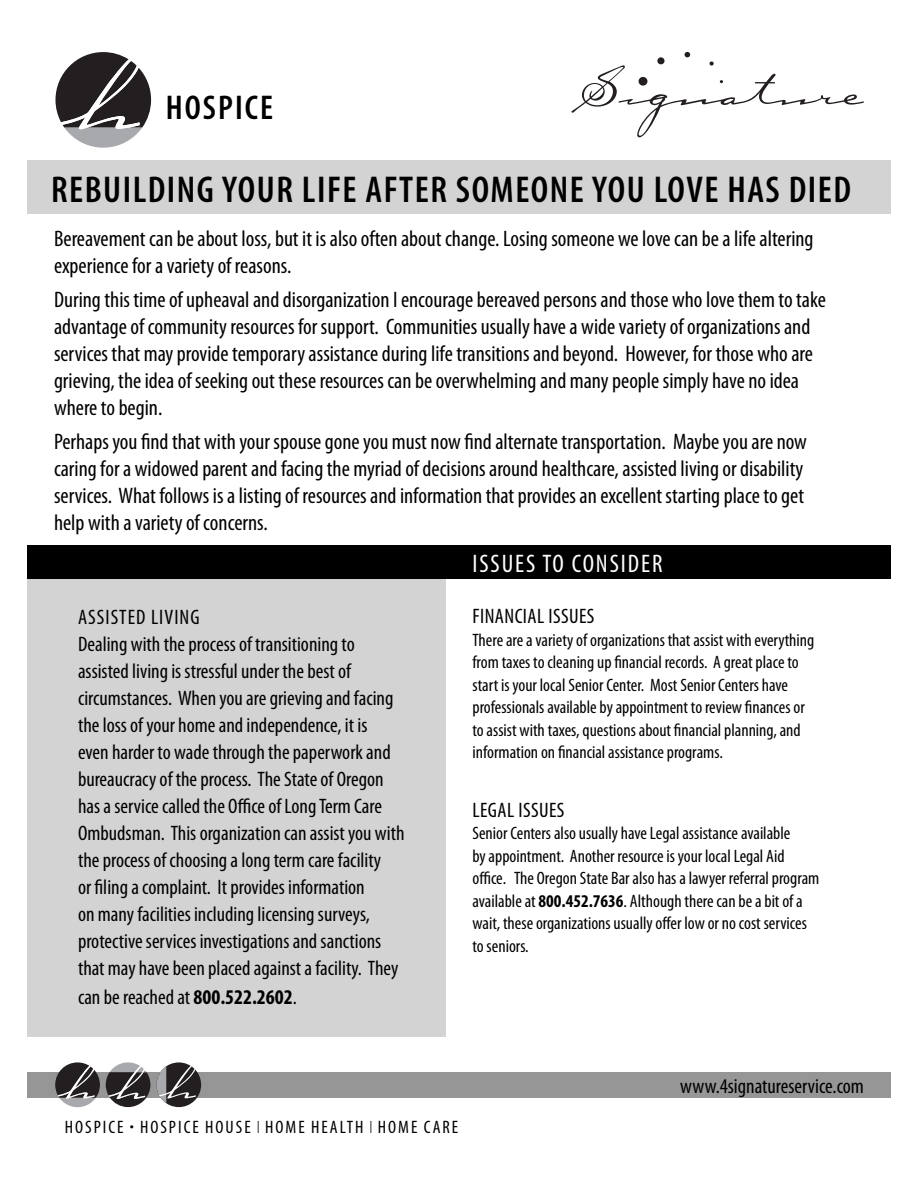
<style>
.page{position:relative;width:918px;height:1188px;background:#fff}
.page>*{position:absolute;margin:0;border:0;box-sizing:border-box;transform-origin:0 0}
.t1{font:600 condensed 37.5px "Myriad Pro";letter-spacing:.04em;color:#000}
.t2{font:600 condensed 34.5px "Myriad Pro";letter-spacing:.06em;color:#000}
.t3{font:condensed 25.5px "Myriad Pro";letter-spacing:.075em;color:#fff}
.t4{font:condensed 22.5px/27px "Myriad Pro";color:#000}
.t5{font:condensed 21px/27.2px "Myriad Pro";color:#000}
.t6{font:condensed 21px "Myriad Pro";letter-spacing:.02em;color:#000}
.t7{font:condensed 18px/22.5px "Myriad Pro";color:#000}
.t8{font:condensed 18px "Myriad Pro";letter-spacing:.11em;color:#000}
.s1{font-weight:700}
.s2{font-size:16.05px}
</style>
<div class="page">
<div style="left:27px;top:1073px;width:864px;height:25px;background:#969696"></div>
<svg style="left:55px;top:1062px;width:45px;height:45px"></svg>
<svg style="left:106px;top:1062px;width:44px;height:45px"></svg>
<div style="left:156px;top:1062px;width:45px;height:45px;background:#231f20;border-radius:50%"></div>
<svg style="left:156px;top:1066px;width:40px;height:37px"></svg>
<svg style="left:571px;top:52px;width:293px;height:85px"></svg>
<div style="left:27px;top:160px;width:864px;height:54px;background:#d3d3d3"></div>
<svg style="left:55px;top:52px;width:96px;height:96px"></svg>
<div style="left:27px;top:574px;width:419px;height:462px;background:#d3d3d3"></div>
<div style="left:27px;top:545px;width:864px;height:34px;background:#000"></div>
<h2 class="t2" style="left:166px;top:94px;width:109px">HOSPICE</h2>
<h1 class="t1" style="left:51px;top:175px;width:802px">REBUILDING YOUR LIFE AFTER SOMEONE YOU LOVE HAS DIED</h1>
<p class="t4" style="left:54px;top:227px;width:761px">Bereavement can be about loss, but it is also often about change. Losing someone we love can be a life altering experience for a variety of reasons.</p>
<p class="t4" style="left:54px;top:288px;width:773px">During this time of upheaval and disorganization I encourage bereaved persons and those who love them to take advantage of community resources for support. Communities usually have a wide variety of organizations and services that may provide temporary assistance during life transitions and beyond. However, for those who are grieving, the idea of seeking out these resources can be overwhelming and many people simply have no idea where to begin.</p>
<p class="t4" style="left:54px;top:430px;width:755px">Perhaps you find that with your spouse gone you must now find alternate transportation. Maybe you are now caring for a widowed parent and facing the myriad of decisions around healthcare, assisted living or disability services. What follows is a listing of resources and information that provides an excellent starting place to get help with a variety of concerns.</p>
<p class="t3" style="left:472px;top:553px;width:191px">ISSUES TO CONSIDER</p>
<p class="t5" style="left:78px;top:606px;width:328px">ASSISTED LIVING<br>Dealing with the process of transitioning to assisted living is stressful under the best of circumstances. When you are grieving and facing the loss of your home and independence, it is<br>even harder to wade through the paperwork and bureaucracy of the process. The State of Oregon has a service called the Office of Long Term Care Ombudsman. This organization can assist you with the process of choosing a long term care facility<br>or filing a complaint. It provides information<br>on many facilities including licensing surveys, protective services investigations and sanctions that may have been placed against a facility. They can be reached at <span class="s1">800.522.2602</span>.</p>
<p class="t6" style="left:472px;top:608px;width:124px">FINANCIAL ISSUES</p>
<p class="t7" style="left:472px;top:630px;width:343px">There are a variety of organizations that assist with everything from taxes to cleaning up financial records. A great place to start is your local Senior Center. Most Senior Centers have professionals available by appointment to review finances or to assist with taxes, questions about financial planning, and information on financial assistance programs.</p>
<p class="t6" style="left:472px;top:802px;width:94px">LEGAL ISSUES</p>
<p class="t7" style="left:472px;top:824px;width:348px">Senior Centers also usually have Legal assistance available<br>by appointment. Another resource is your local Legal Aid office. The Oregon State Bar also has a lawyer referral program available at <span class="s1">800.452.7636</span>. Although there can be a bit of a wait, these organizations usually offer low or no cost services to seniors.</p>
<p class="t8" style="left:65px;top:1120px;width:395px">HOSPICE <span class="s2">•</span> HOSPICE HOUSE <sup>|</sup> HOME HEALTH <sup>|</sup> HOME CARE</p>
<p class="t5" style="left:680px;top:1074px;width:185px">www.4signatureservice.com</p>
</div>
